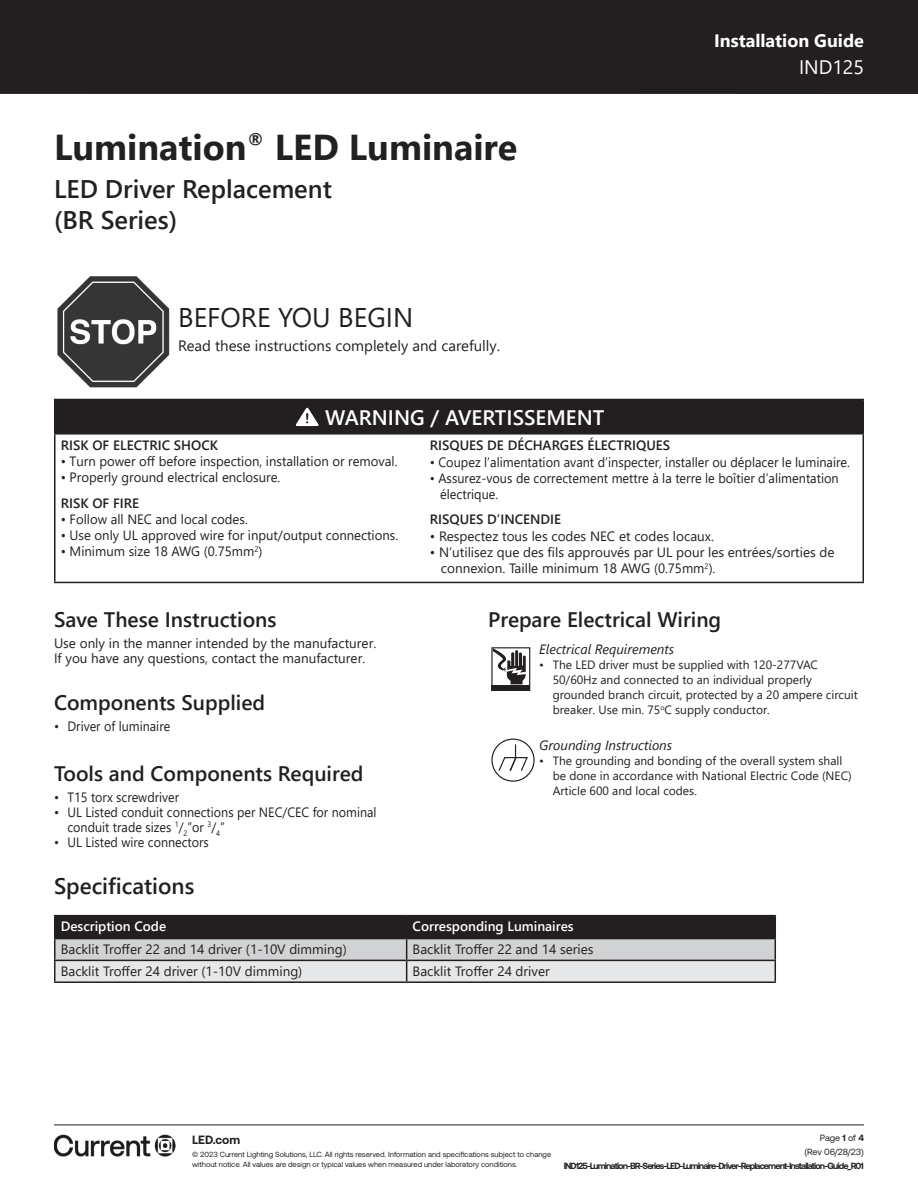
<style>
.page{position:relative;width:918px;height:1188px;background:#fff}
.page>*{position:absolute;margin:0;border:0;box-sizing:border-box;transform-origin:0 0}
.t1{font:700 36px "Segoe UI";color:#202222}
.t2{font:27px "Segoe UI";color:#231f20}
.t3{font:600 25.5px "Segoe UI";color:#202222}
.t4{font:600 22.5px "Segoe UI";color:#202222}
.t5{font:600 21px "Segoe UI";color:#231f20}
.t6{font:600 21px "Segoe UI";color:#fff}
.t7{font:19.5px "Segoe UI";color:#fff}
.t8{font:700 18px "Segoe UI";color:#fff}
.t9{font:15px "Segoe UI";color:#231f20}
.t10{font:13.5px "Segoe UI";color:#231f20}
.t11{font:13.5px "Segoe UI";color:#231f20;scale:.94 1}
.t12{font:13.5px/15px "Segoe UI";color:#231f20;scale:.93 1}
.t13{font:600 13.5px "Segoe UI";color:#231f20}
.t14{font:italic 13.5px "Segoe UI";color:#231f20}
.t15{font:600 13.5px "Segoe UI";color:#fff}
.t16{font:12px/15px "Segoe UI";color:#231f20}
.t17{font:700 12px "Aeonik";color:#1e2120}
.t18{font:700 9px "Aeonik";letter-spacing:-.1em;color:#231f20}
.t19{font:9px/14.1px "Aeonik";letter-spacing:-.005em;color:#231f20;text-align:right}
.t20{font:7.5px/9.8px "Aeonik";color:#231f20}
.s1{font-weight:700}
</style>
<div class="page">
<hr style="left:54px;top:1125px;width:810px;height:1px;background:#231f20">
<img style="left:54px;top:1135px;width:122px;height:21px">
<div style="left:0;top:0;width:918px;height:94px;background:#231f20"></div>
<img style="left:57px;top:276px;width:113px;height:112px">
<div style="left:55px;top:399px;width:808px;height:35px;background:#231f20"></div>
<hr style="left:54px;top:399px;width:810px;height:1px;background:#231f20">
<hr style="left:54px;top:400px;width:2px;height:33px;background:#231f20">
<hr style="left:862px;top:400px;width:2px;height:33px;background:#231f20">
<hr style="left:54px;top:433px;width:810px;height:2px;background:#231f20">
<hr style="left:54px;top:435px;width:2px;height:147px;background:#231f20">
<hr style="left:862px;top:435px;width:2px;height:147px;background:#231f20">
<hr style="left:54px;top:582px;width:810px;height:1px;background:#231f20">
<svg style="left:296px;top:407px;width:23px;height:19px"></svg>
<hr style="left:54px;top:915px;width:353px;height:1px;background:#231f20">
<hr style="left:54px;top:916px;width:2px;height:22px;background:#231f20">
<hr style="left:407px;top:915px;width:369px;height:1px;background:#231f20">
<hr style="left:54px;top:938px;width:353px;height:1px;background:#231f20">
<hr style="left:54px;top:939px;width:2px;height:21px;background:#231f20">
<hr style="left:54px;top:960px;width:353px;height:1px;background:#231f20">
<hr style="left:54px;top:961px;width:2px;height:20px;background:#231f20">
<svg style="left:55px;top:916px;width:721px;height:65px;background:#949395"></svg>
<hr style="left:54px;top:981px;width:353px;height:2px;background:#231f20">
<hr style="left:407px;top:981px;width:369px;height:2px;background:#231f20">
<svg style="left:493px;top:649px;width:33px;height:35px"></svg>
<div style="left:491px;top:647px;width:39px;height:44px;border:1px solid #231f20"></div>
<div style="left:492px;top:685px;width:38px;height:6px;background:#231f20"></div>
<svg style="left:497px;top:744px;width:32px;height:27px"></svg>
<div style="left:491px;top:739px;width:44px;height:43px;border:1px solid #231f20;border-radius:50%"></div>
<p class="t1" style="left:54px;top:114px;width:465px">Lumination<sup>®</sup> LED Luminaire</p>
<p class="t3" style="left:54px;top:165px;width:279px">LED Driver Replacement</p>
<p class="t3" style="left:54px;top:196px;width:125px">(BR Series)</p>
<p class="t2" style="left:178px;top:292px;width:237px">BEFORE YOU BEGIN</p>
<p class="t9" style="left:178px;top:331px;width:323px">Read these instructions completely and carefully.</p>
<p class="t6" style="left:325px;top:398px;width:281px">WARNING / AVERTISSEMENT</p>
<p class="t8" style="left:714px;top:24px;width:151px">Installation Guide</p>
<p class="t7" style="left:799px;top:49px;width:66px">IND125</p>
<p class="t13" style="left:61px;top:432px;width:159px">RISK OF ELECTRIC SHOCK</p>
<p class="t10" style="left:61px;top:448px;width:338px">• Turn power off before inspection, installation or removal.</p>
<p class="t10" style="left:61px;top:465px;width:221px">• Properly ground electrical enclosure.</p>
<p class="t13" style="left:61px;top:490px;width:80px">RISK OF FIRE</p>
<p class="t10" style="left:61px;top:506px;width:189px">• Follow all NEC and local codes.</p>
<p class="t10" style="left:61px;top:522px;width:339px">• Use only UL approved wire for input/output connections.</p>
<p class="t10" style="left:61px;top:539px;width:203px">• Minimum size 18 AWG (0.75mm<sup>2</sup>)</p>
<p class="t5" style="left:54px;top:600px;width:224px">Save These Instructions</p>
<p class="t10" style="left:54px;top:630px;width:324px">Use only in the manner intended by the manufacturer.</p>
<p class="t10" style="left:54px;top:645px;width:313px">If you have any questions, contact the manufacturer.</p>
<p class="t5" style="left:54px;top:683px;width:213px">Components Supplied</p>
<p class="t12" style="left:54px;top:718px;width:127px">• Driver of luminaire</p>
<p class="t5" style="left:54px;top:753px;width:311px">Tools and Components Required</p>
<p class="t12" style="left:54px;top:788px;width:136px">• T15 torx screwdriver</p>
<p class="t12" style="left:68px;top:803px;width:334px;text-indent:-14px">• UL Listed conduit connections per NEC/CEC for nominal conduit trade sizes <sup>1</sup>/<sub>2</sub>”or <sup>3</sup>/<sub>4</sub>”</p>
<p class="t12" style="left:54px;top:833px;width:168px">• UL Listed wire connectors</p>
<p class="t13" style="left:430px;top:433px;width:242px">RISQUES DE DÉCHARGES ÉLECTRIQUES</p>
<p class="t11" style="left:430px;top:449px;width:448px">• Coupez l’alimentation avant d’inspecter, installer ou déplacer le luminaire.</p>
<p class="t11" style="left:430px;top:465px;width:437px">• Assurez-vous de correctement mettre à la terre le boîtier d’alimentation</p>
<p class="t11" style="left:440px;top:481px;width:63px">électrique.</p>
<p class="t13" style="left:430px;top:507px;width:133px">RISQUES D’INCENDIE</p>
<p class="t10" style="left:430px;top:523px;width:286px">• Respectez tous les codes NEC et codes locaux.</p>
<p class="t10" style="left:430px;top:539px;width:406px">• N’utilisez que des fils approuvés par UL pour les entrées/sorties de</p>
<p class="t10" style="left:441px;top:556px;width:276px">connexion. Taille minimum 18 AWG (0.75mm<sup>2</sup>).</p>
<p class="t5" style="left:488px;top:599px;width:235px">Prepare Electrical Wiring</p>
<p class="t14" style="left:539px;top:636px;width:137px">Electrical Requirements</p>
<p class="t16" style="left:553px;top:656px;width:307px;text-indent:-14px">• The LED driver must be supplied with 120-277VAC 50/60Hz and connected to an individual properly grounded branch circuit, protected by a 20 ampere circuit breaker. Use min. 75<sup>o</sup>C supply conductor.</p>
<p class="t14" style="left:539px;top:732px;width:134px">Grounding Instructions</p>
<p class="t16" style="left:553px;top:752px;width:301px;text-indent:-14px">• The grounding and bonding of the overall system shall be done in accordance with National Electric Code (NEC)<br>Article 600 and local codes.</p>
<p class="t4" style="left:54px;top:865px;width:142px">Specifications</p>
<p class="t15" style="left:61px;top:914px;width:107px">Description Code</p>
<p class="t15" style="left:413px;top:914px;width:163px">Corresponding Luminaires</p>
<p class="t10" style="left:61px;top:937px;width:288px">Backlit Troffer 22 and 14 driver (1-10V dimming)</p>
<p class="t10" style="left:413px;top:937px;width:182px">Backlit Troffer 22 and 14 series</p>
<p class="t10" style="left:61px;top:959px;width:243px">Backlit Troffer 24 driver (1-10V dimming)</p>
<p class="t10" style="left:413px;top:959px;width:139px">Backlit Troffer 24 driver</p>
<p class="t17" style="left:192px;top:1133px;width:49px">LED.com</p>
<p class="t20" style="left:192px;top:1150px;width:361px">© 2023 Current Lighting Solutions, LLC. All rights reserved. Information and specifications subject to change without notice. All values are design or typical values when measured under laboratory conditions.</p>
<p class="t19" style="left:805px;top:1131px;width:61px">Page <span class="s1">1</span> of <span class="s1">4 </span>(Rev 06/28/23)</p>
<p class="t18" style="left:564px;top:1161px;width:302px">IND125-Lumination-BR-Series-LED-Luminaire-Driver-Replacement-Installation-Guide_R01</p>
</div>
